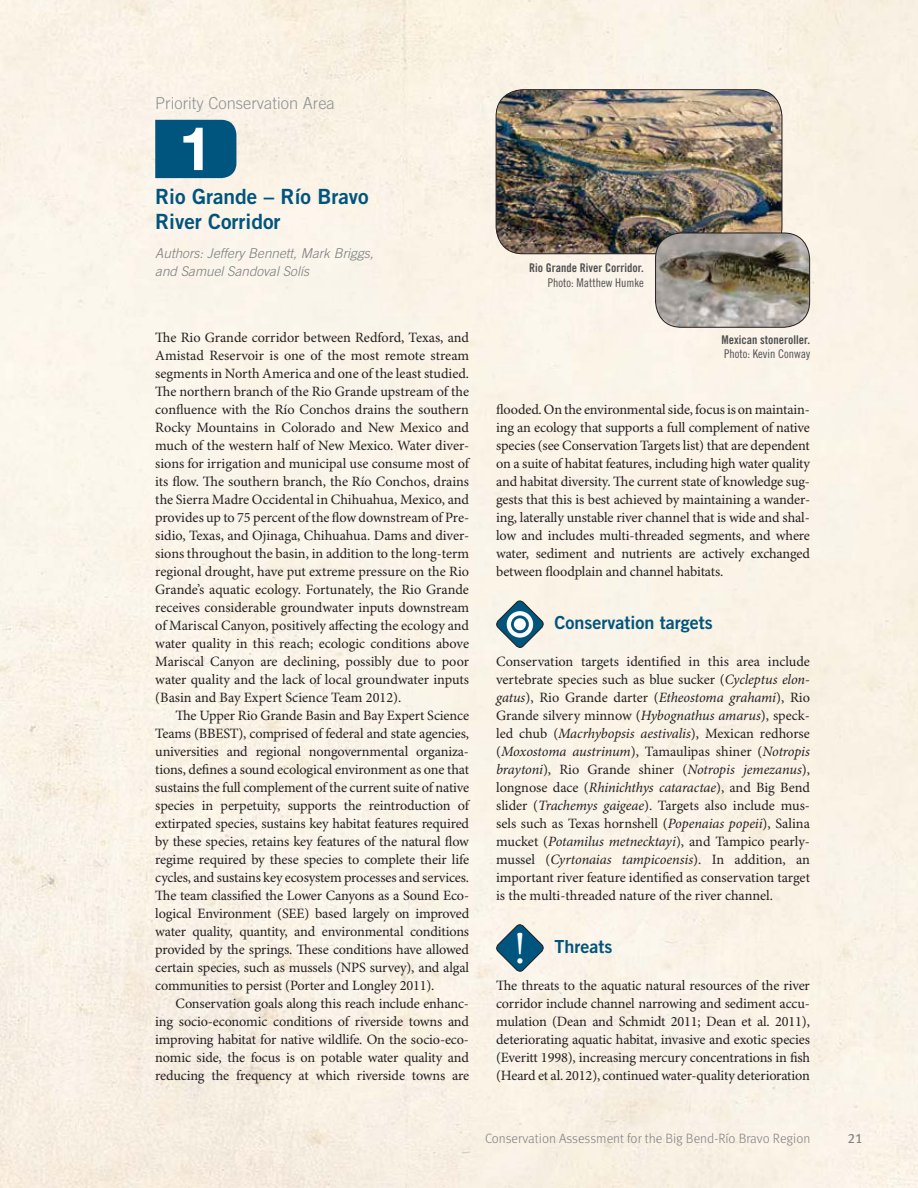
<style>
.page{position:relative;width:918px;height:1188px;background:#fff}
.page>*{position:absolute;margin:0;border:0;box-sizing:border-box;transform-origin:0 0}
.t1{font:700 60.45px "Helvetica Neue";color:#fff}
.t2{font:45.45px "Minion Pro";color:#fff}
.t3{font:21px/25.5px "Trade Gothic LT Std Bd 2";color:#00557e}
.t4{font:18px "Trade Gothic LT Std Bd 2";color:#00557e}
.t5{font:300 16.5px "Trade Gothic LT Std";color:#8f9294}
.t6{font:14.25px/18px "Minion Pro";letter-spacing:-.01em;color:#231f20;text-align:justify}
.t7{font:italic 300 13.5px/18px "Trade Gothic LT Std";color:#7c7e81}
.t8{font:300 13.5px "Meta Pro";color:#7c7e81}
.t9{font:13.5px "Meta Pro";color:#7c7e81}
.t10{font:12px "Trade Gothic LT Std Bd Cn 20";color:#4f5052}
.t11{font:12px "Trade Gothic LT Std Cn 18";color:#4f5052}
.s1{font-style:italic}
</style>
<div class="page">
<div style="left:0;top:0;width:918px;height:1040px;background:#faf3e7"></div>
<svg style="left:495px;top:599px;width:50px;height:50px;background:#9bb2b8"></svg>
<svg style="left:507px;top:611px;width:26px;height:27px"></svg>
<svg style="left:511px;top:615px;width:18px;height:18px"></svg>
<div style="left:514px;top:618px;width:12px;height:12px;background:#fff;border-radius:50%"></div>
<svg style="left:495px;top:923px;width:50px;height:50px;background:#799dab"></svg>
<img style="left:496px;top:90px;width:286px;height:164px;border-radius:27px">
<div style="left:496px;top:89px;width:286px;height:165px;border:1px solid #231f20;border-radius:27px"></div>
<div style="left:155px;top:120px;width:81px;height:58px;background:#00557e"></div>
<img style="left:656px;top:233px;width:154px;height:94px;border-radius:26px">
<div style="left:655px;top:233px;width:155px;height:95px;border:1px solid #231f20;border-radius:26px"></div>
<p class="t5" style="left:155px;top:94px;width:181px">Priority Conservation Area</p>
<h1 class="t1" style="left:179px;top:111px;width:35px">1</h1>
<h3 class="t3" style="left:155px;top:185px;width:215px">Rio Grande – Río Bravo<br>River Corridor</h3>
<p class="t7" style="left:155px;top:245px;width:220px">Authors: Jeffery Bennett, Mark Briggs, and Samuel Sandoval Solís</p>
<p class="t6" style="left:155px;top:330px;width:315px">The Rio Grande corridor between Redford, Texas, and Amistad Reservoir is one of the most remote stream segments in North America and one of the least studied.<br>The northern branch of the Rio Grande upstream of the confluence with the Río Conchos drains the southern Rocky Mountains in Colorado and New Mexico and much of the western half of New Mexico. Water diver&shy;sions for irrigation and municipal use consume most of its flow. The southern branch, the Río Conchos, drains the Sierra Madre Occidental in Chihuahua, Mexico, and provides up to 75 percent of the flow downstream of Pre&shy;sidio, Texas, and Ojinaga, Chihuahua. Dams and diver&shy;sions throughout the basin, in addition to the long-term regional drought, have put extreme pressure on the Rio Grande’s aquatic ecology. Fortunately, the Rio Grande receives considerable groundwater inputs downstream of Mariscal Canyon, positively affecting the ecology and water quality in this reach; ecologic conditions above Mariscal Canyon are declining, possibly due to poor water quality and the lack of local groundwater inputs (Basin and Bay Expert Science Team 2012).</p>
<p class="t6" style="left:155px;top:708px;width:315px;text-indent:20px">The Upper Rio Grande Basin and Bay Expert Science Teams (BBEST), comprised of federal and state agencies, universities and regional nongovernmental organiza&shy;tions, defines a sound ecological environment as one that sustains the full complement of the current suite of native species in perpetuity, supports the reintroduction of extirpated species, sustains key habitat features required by these species, retains key features of the natural flow regime required by these species to complete their life cycles, and sustains key ecosystem processes and services.<br>The team classified the Lower Canyons as a Sound Eco&shy;logical Environment (SEE) based largely on improved water quality, quantity, and environmental conditions provided by the springs. These conditions have allowed certain species, such as mussels (NPS survey), and algal communities to persist (Porter and Longley 2011).</p>
<p class="t6" style="left:155px;top:996px;width:315px;text-indent:20px">Conservation goals along this reach include enhanc&shy;ing socio-economic conditions of riverside towns and improving habitat for native wildlife. On the socio-eco&shy;nomic side, the focus is on potable water quality and reducing the frequency at which riverside towns are</p>
<p class="t10" style="left:529px;top:264px;width:116px">Rio Grande River Corridor.</p>
<p class="t11" style="left:548px;top:278px;width:97px">Photo: Matthew Humke</p>
<p class="t10" style="left:722px;top:335px;width:90px">Mexican stoneroller.</p>
<p class="t11" style="left:724px;top:350px;width:87px">Photo: Kevin Conway</p>
<p class="t6" style="left:496px;top:402px;width:315px">flooded. On the environmental side, focus is on maintain&shy;ing an ecology that supports a full complement of native species (see Conservation Targets list) that are dependent on a suite of habitat features, including high water quality and habitat diversity. The current state of knowledge sug&shy;gests that this is best achieved by maintaining a wander&shy;ing, laterally unstable river channel that is wide and shal&shy;low and includes multi-threaded segments, and where water, sediment and nutrients are actively exchanged between floodplain and channel habitats.</p>
<p class="t4" style="left:554px;top:617px;width:160px">Conservation targets</p>
<p class="t6" style="left:496px;top:654px;width:315px">Conservation targets identified in this area include vertebrate species such as blue sucker (<span class="s1">Cycleptus elon&shy;gatus</span>), Rio Grande darter (<span class="s1">Etheostoma grahami</span>), Rio Grande silvery minnow (<span class="s1">Hybognathus amarus</span>), speck&shy;led chub (<span class="s1">Macrhybopsis aestivalis</span>), Mexican redhorse (<span class="s1">Moxostoma austrinum</span>), Tamaulipas shiner (<span class="s1">Notropis braytoni</span>), Rio Grande shiner (<span class="s1">Notropis jemezanus</span>), longnose dace (<span class="s1">Rhinichthys cataractae</span>), and Big Bend slider (<span class="s1">Trachemys gaigeae</span>). Targets also include mus&shy;sels such as Texas hornshell (<span class="s1">Popenaias popeii</span>), Salina mucket (<span class="s1">Potamilus metnecktayi</span>), and Tampico pearly&shy;mussel (<span class="s1">Cyrtonaias tampicoensis</span>). In addition, an important river feature identified as conservation target is the multi-threaded nature of the river channel.</p>
<h2 class="t2" style="left:514px;top:930px;width:14px">!</h2>
<p class="t4" style="left:554px;top:941px;width:59px">Threats</p>
<p class="t6" style="left:496px;top:978px;width:316px">The threats to the aquatic natural resources of the river corridor include channel narrowing and sediment accu&shy;mulation (Dean and Schmidt 2011; Dean et al. 2011), deteriorating aquatic habitat, invasive and exotic species (Everitt 1998), increasing mercury concentrations in fish (Heard et al. 2012), continued water-quality deterioration</p>
<p class="t8" style="left:485px;top:1133px;width:327px">Conservation Assessment for the Big Bend-Río Bravo Region</p>
<p class="t9" style="left:847px;top:1131px;width:17px">21</p>
</div>
